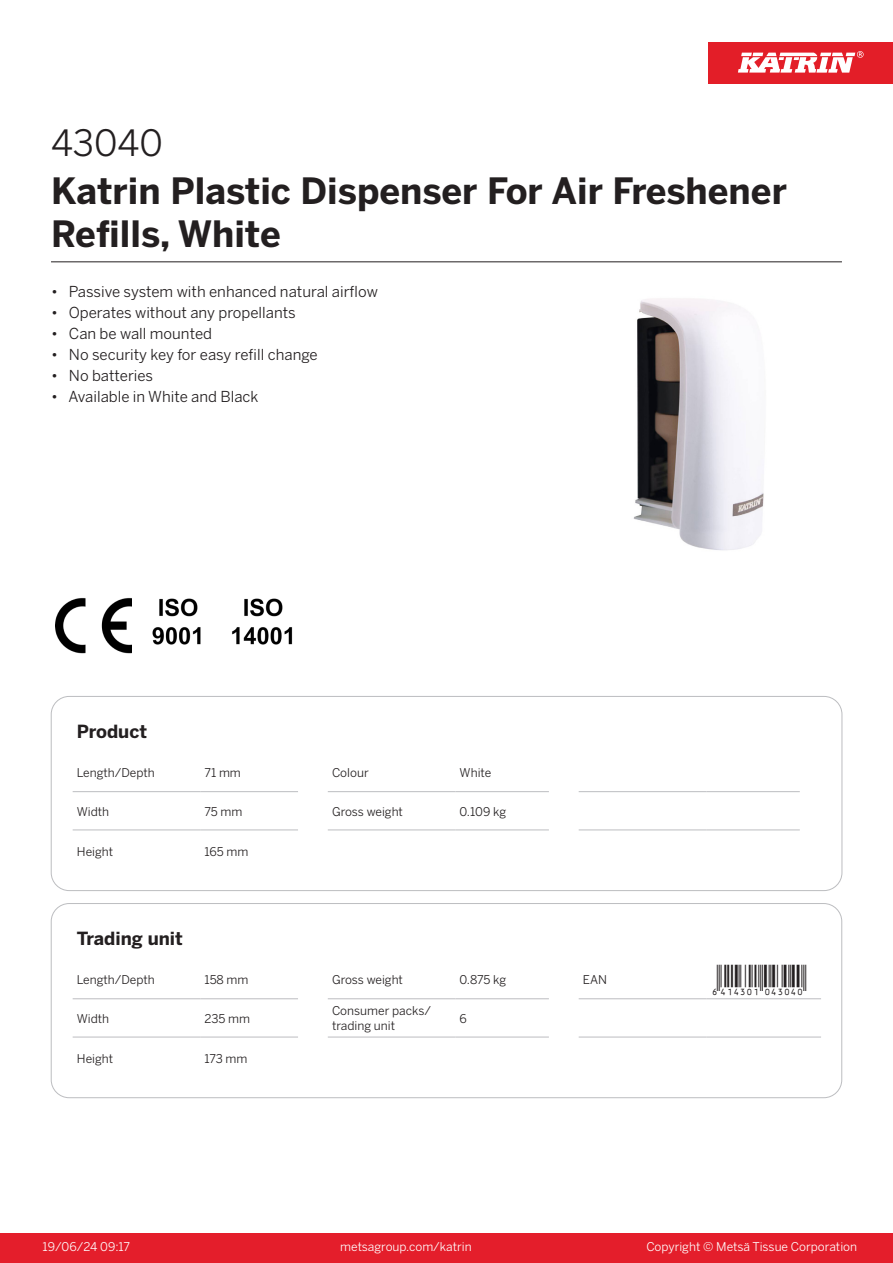
<style>
.page{position:relative;width:893px;height:1263px;background:#fff}
.page>*{position:absolute;margin:0;border:0;box-sizing:border-box;transform-origin:0 0}
.Product_Name{font:700 36px/43.2px "Benton Sans";color:#231f20}
.External_material_co{font:36px "Benton Sans";color:#231f20}
.T_EAN{font:30px "Viisas EAN Matala";color:#231f20}
.T_TableHeader{font:700 18px "Benton Sans";color:#231f20}
.MarketingBullets{font:15px "Benton Sans";color:#231f20}
.T_TableBody{font:12px/14.4px "Benton Sans";color:#231f20}
.t1{font:12px "Benton Sans";color:#fff}
</style>
<div class="page">
<div style="left:0;top:1233px;width:893px;height:30px;background:#e41e2b"></div>
<div style="left:708px;top:43px;width:185px;height:41px;background:#e31e28"></div>
<svg style="left:738px;top:51px;width:126px;height:22px"></svg>
<hr style="left:73px;top:791px;width:127px;height:1px;background:#bcbdc0">
<hr style="left:200px;top:791px;width:98px;height:1px;background:#bcbdc0">
<hr style="left:328px;top:791px;width:127px;height:1px;background:#bcbdc0">
<hr style="left:455px;top:791px;width:94px;height:1px;background:#bcbdc0">
<hr style="left:579px;top:791px;width:127px;height:1px;background:#bcbdc0">
<hr style="left:706px;top:791px;width:94px;height:1px;background:#bcbdc0">
<hr style="left:73px;top:830px;width:127px;height:1px;background:#bcbdc0">
<hr style="left:200px;top:830px;width:98px;height:1px;background:#bcbdc0">
<hr style="left:328px;top:830px;width:127px;height:1px;background:#bcbdc0">
<hr style="left:455px;top:830px;width:94px;height:1px;background:#bcbdc0">
<hr style="left:579px;top:830px;width:127px;height:1px;background:#bcbdc0">
<hr style="left:706px;top:830px;width:94px;height:1px;background:#bcbdc0">
<div style="left:51px;top:696px;width:791px;height:195px;border:1px solid #bcbdc0;border-radius:18px"></div>
<hr style="left:73px;top:998px;width:127px;height:1px;background:#bcbdc0">
<hr style="left:200px;top:998px;width:98px;height:1px;background:#bcbdc0">
<hr style="left:328px;top:998px;width:127px;height:1px;background:#bcbdc0">
<hr style="left:455px;top:998px;width:94px;height:1px;background:#bcbdc0">
<hr style="left:579px;top:998px;width:127px;height:1px;background:#bcbdc0">
<hr style="left:706px;top:998px;width:115px;height:1px;background:#bcbdc0">
<hr style="left:73px;top:1037px;width:127px;height:1px;background:#bcbdc0">
<hr style="left:200px;top:1037px;width:98px;height:1px;background:#bcbdc0">
<hr style="left:328px;top:1037px;width:127px;height:1px;background:#bcbdc0">
<hr style="left:455px;top:1037px;width:94px;height:1px;background:#bcbdc0">
<hr style="left:579px;top:1037px;width:127px;height:1px;background:#bcbdc0">
<hr style="left:706px;top:1037px;width:115px;height:1px;background:#bcbdc0">
<div style="left:51px;top:903px;width:791px;height:195px;border:1px solid #bcbdc0;border-radius:18px"></div>
<img style="left:633px;top:299px;width:131px;height:251px">
<img style="left:55px;top:598px;width:77px;height:56px">
<img style="left:152px;top:598px;width:49px;height:47px">
<img style="left:232px;top:598px;width:61px;height:47px">
<hr style="left:51px;top:261px;width:791px;height:1px;background:#231f20">
<p class="External_material_co" style="left:51px;top:121px;width:113px">43040</p>
<p class="Product_Name" style="left:51px;top:170px;width:737px">Katrin Plastic Dispenser For Air Freshener<br>Refills, White</p>
<p class="MarketingBullets" style="left:51px;top:282px;width:328px">• Passive system with enhanced natural airflow</p>
<p class="MarketingBullets" style="left:51px;top:303px;width:246px">• Operates without any propellants</p>
<p class="MarketingBullets" style="left:51px;top:324px;width:163px">• Can be wall mounted</p>
<p class="MarketingBullets" style="left:51px;top:345px;width:268px">• No security key for easy refill change</p>
<p class="MarketingBullets" style="left:51px;top:366px;width:104px">• No batteries</p>
<p class="MarketingBullets" style="left:51px;top:387px;width:209px">• Available in White and Black</p>
<p class="T_TableHeader" style="left:77px;top:720px;width:72px">Product</p>
<p class="T_TableBody" style="left:77px;top:766px;width:79px">Length/Depth</p>
<p class="T_TableBody" style="left:204px;top:766px;width:38px">71 mm</p>
<p class="T_TableBody" style="left:332px;top:766px;width:38px">Colour</p>
<p class="T_TableBody" style="left:460px;top:766px;width:33px">White</p>
<p class="T_TableBody" style="left:77px;top:804px;width:34px">Width</p>
<p class="T_TableBody" style="left:204px;top:804px;width:39px">75 mm</p>
<p class="T_TableBody" style="left:332px;top:804px;width:72px">Gross weight</p>
<p class="T_TableBody" style="left:460px;top:804px;width:48px">0.109 kg</p>
<p class="T_TableBody" style="left:77px;top:844px;width:38px">Height</p>
<p class="T_TableBody" style="left:204px;top:844px;width:45px">165 mm</p>
<p class="T_TableHeader" style="left:77px;top:927px;width:108px">Trading unit</p>
<p class="T_TableBody" style="left:77px;top:973px;width:79px">Length/Depth</p>
<p class="T_TableBody" style="left:204px;top:973px;width:46px">158 mm</p>
<p class="T_TableBody" style="left:332px;top:973px;width:72px">Gross weight</p>
<p class="T_TableBody" style="left:460px;top:973px;width:48px">0.875 kg</p>
<p class="T_TableBody" style="left:583px;top:973px;width:26px">EAN</p>
<p class="T_EAN" style="left:710px;top:964px;width:97px">*6414301043040*</p>
<p class="T_TableBody" style="left:77px;top:1011px;width:34px">Width</p>
<p class="T_TableBody" style="left:204px;top:1011px;width:47px">235 mm</p>
<p class="T_TableBody" style="left:332px;top:1004px;width:100px">Consumer packs/ trading unit</p>
<p class="T_TableBody" style="left:460px;top:1011px;width:9px">6</p>
<p class="T_TableBody" style="left:77px;top:1051px;width:38px">Height</p>
<p class="T_TableBody" style="left:204px;top:1051px;width:44px">173 mm</p>
<p class="t1" style="left:43px;top:1239px;width:89px">19/06/24 09:17</p>
<p class="t1" style="left:340px;top:1239px;width:133px">metsagroup.com/katrin</p>
<p class="t1" style="left:646px;top:1239px;width:212px">Copyright © Metsä Tissue Corporation</p>
</div>
